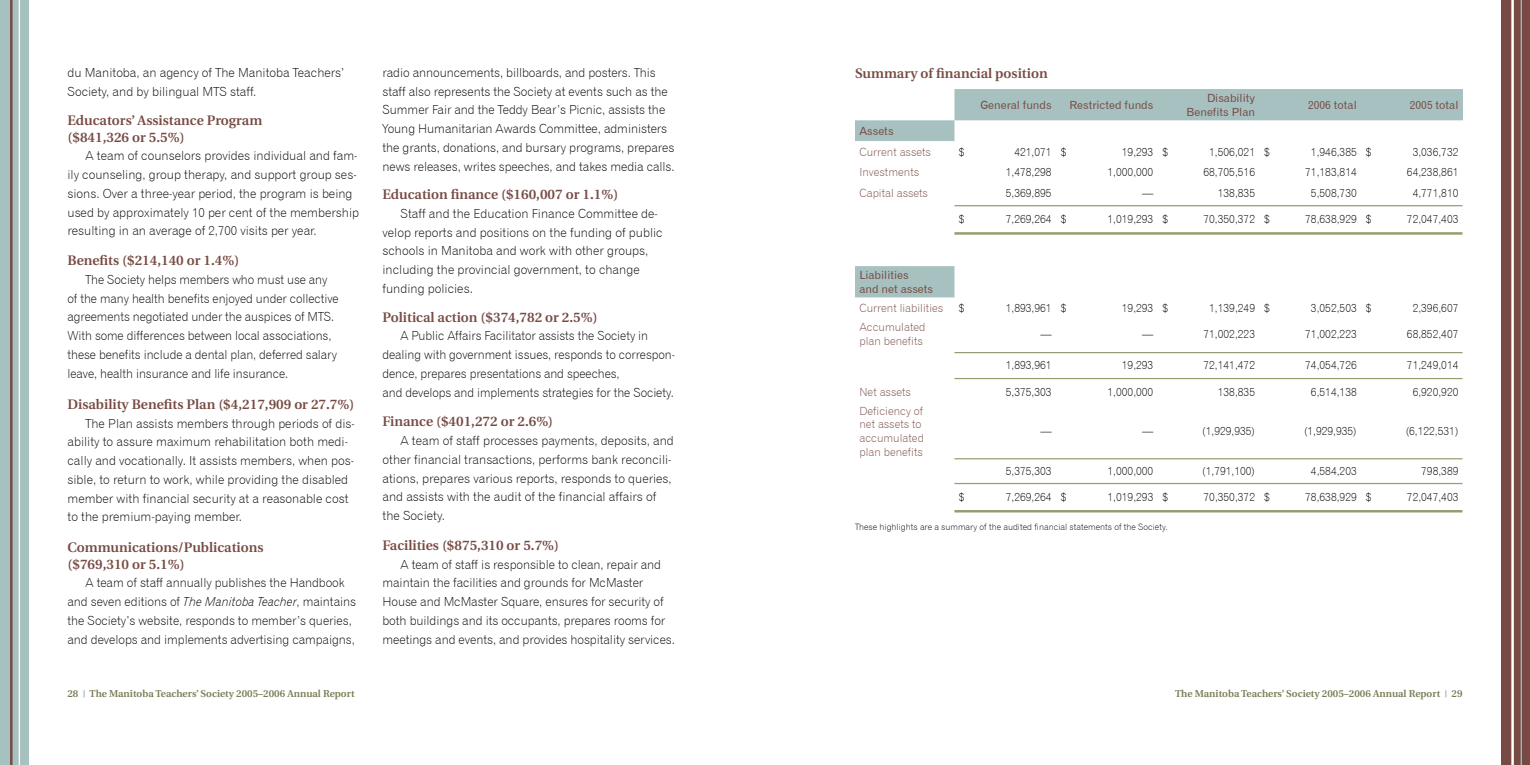
<style>
.page{position:relative;width:1530px;height:765px;background:#fff}
.page>*{position:absolute;margin:0;border:0;box-sizing:border-box;transform-origin:0 0}
.t1{font:600 13.75px/16.2px "Utopia";color:#774b44}
.t2{font:12.5px/18.8px "Gothic 720 BT Light B";letter-spacing:-.005em;color:#000}
.t3{font:11.25px "Gothic 720 BT Light B";color:#000}
.t4{font:11.25px/13.8px "Gothic 720 BT Light B";color:#774b44}
.t5{font:11.25px/13.8px "Gothic 720 BT Roman B";color:#774b44;text-align:right}
.t6{font:600 10px "Utopia";color:#7a7b54}
.t7{font:8.75px "Gothic 720 BT Light B";color:#000}
.s1{font-family:"Gothic 720 BT Light Italic B"}
</style>
<div class="page">
<div style="left:0;top:0;width:29px;height:765px;background:#a7c1c0"></div>
<hr style="left:19px;top:0;width:1px;height:765px;background:#fff">
<hr style="left:10px;top:0;width:3px;height:765px;background:#774b44">
<svg style="left:83px;top:690px;width:2px;height:7px"></svg>
<div style="left:1501px;top:0;width:29px;height:765px;background:#774b44"></div>
<hr style="left:1521px;top:0;width:1px;height:765px;background:#a7c1c0">
<hr style="left:1511px;top:0;width:3px;height:765px;background:#fff">
<svg style="left:855px;top:89px;width:608px;height:208px"></svg>
<hr style="left:954px;top:205px;width:508px;height:1px;background:#9a9c6f">
<hr style="left:954px;top:232px;width:508px;height:3px;background:#9a9c6f">
<hr style="left:954px;top:378px;width:508px;height:1px;background:#9a9c6f">
<hr style="left:954px;top:352px;width:508px;height:1px;background:#9a9c6f">
<hr style="left:954px;top:483px;width:508px;height:1px;background:#9a9c6f">
<hr style="left:954px;top:510px;width:508px;height:3px;background:#9a9c6f">
<hr style="left:954px;top:458px;width:508px;height:1px;background:#9a9c6f">
<p class="t2" style="left:68px;top:63px;width:278px">du Manitoba, an agency of The Manitoba Teachers’<br>Society, and by bilingual MTS staff.</p>
<p class="t1" style="left:68px;top:113px;width:196px">Educators’ Assistance Program ($841,326 or 5.5%)</p>
<p class="t2" style="left:68px;top:147px;width:293px;text-indent:18px">A team of counselors provides individual and fam&shy;ily counseling, group therapy, and support group ses&shy;sions. Over a three-year period, the program is being used by approximately 10 per cent of the membership resulting in an average of 2,700 visits per year.</p>
<p class="t1" style="left:68px;top:253px;width:173px">Benefits ($214,140 or 1.4%)</p>
<p class="t2" style="left:68px;top:270px;width:273px;text-indent:18px">The Society helps members who must use any of the many health benefits enjoyed under collective agreements negotiated under the auspices of MTS.<br>With some differences between local associations, these benefits include a dental plan, deferred salary leave, health insurance and life insurance.</p>
<p class="t1" style="left:68px;top:396px;width:288px">Disability Benefits Plan ($4,217,909 or 27.7%)</p>
<p class="t2" style="left:68px;top:414px;width:289px;text-indent:18px">The Plan assists members through periods of dis&shy;ability to assure maximum rehabilitation both medi&shy;cally and vocationally. It assists members, when pos&shy;sible, to return to work, while providing the disabled member with financial security at a reasonable cost to the premium-paying member.</p>
<p class="t1" style="left:68px;top:540px;width:198px">Communications/Publications ($769,310 or 5.1%)</p>
<p class="t2" style="left:68px;top:573px;width:290px;text-align:center">A team of staff annually publishes the Handbook<br>and seven editions of <span class="s1">The Manitoba Teacher</span>, maintains the Society’s website, responds to member’s queries, and develops and implements advertising campaigns,</p>
<p class="t6" style="left:67px;top:688px;width:289px">28 The Manitoba Teachers’ Society 2005–2006 Annual Report</p>
<p class="t2" style="left:382px;top:63px;width:294px">radio announcements, billboards, and posters. This staff also represents the Society at events such as the Summer Fair and the Teddy Bear’s Picnic, assists the Young Humanitarian Awards Committee, administers the grants, donations, and bursary programs, prepares news releases, writes speeches, and takes media calls.</p>
<p class="t1" style="left:382px;top:187px;width:237px">Education finance ($160,007 or 1.1%)</p>
<p class="t2" style="left:382px;top:204px;width:282px;text-indent:18px">Staff and the Education Finance Committee de&shy;velop reports and positions on the funding of public schools in Manitoba and work with other groups, including the provincial government, to change funding policies.</p>
<p class="t1" style="left:382px;top:309px;width:217px">Political action ($374,782 or 2.5%)</p>
<p class="t2" style="left:382px;top:326px;width:294px;text-indent:18px">A Public Affairs Facilitator assists the Society in dealing with government issues, responds to correspon&shy;dence, prepares presentations and speeches,<br>and develops and implements strategies for the Society.</p>
<p class="t1" style="left:382px;top:414px;width:172px">Finance ($401,272 or 2.6%)</p>
<p class="t2" style="left:382px;top:431px;width:293px;text-indent:18px">A team of staff processes payments, deposits, and other financial transactions, performs bank reconcili&shy;ations, prepares various reports, responds to queries, and assists with the audit of the financial affairs of the Society.</p>
<p class="t1" style="left:382px;top:537px;width:178px">Facilities ($875,310 or 5.7%)</p>
<p class="t2" style="left:382px;top:555px;width:294px;text-indent:18px">A team of staff is responsible to clean, repair and maintain the facilities and grounds for McMaster House and McMaster Square, ensures for security of both buildings and its occupants, prepares rooms for meetings and events, and provides hospitality services.</p>
<p class="t1" style="left:855px;top:65px;width:194px">Summary of financial position</p>
<p class="t5" style="left:980px;top:98px;width:73px">General funds</p>
<p class="t5" style="left:1070px;top:98px;width:85px">Restricted funds</p>
<p class="t5" style="left:1187px;top:91px;width:70px">Disability<br>Benefits Plan</p>
<p class="t5" style="left:1308px;top:98px;width:50px">2006 total</p>
<p class="t5" style="left:1410px;top:98px;width:50px">2005 total</p>
<p class="t5" style="left:859px;top:124px;width:36px">Assets</p>
<p class="t4" style="left:859px;top:145px;width:73px">Current assets</p>
<p class="t3" style="left:959px;top:145px;width:7px">$</p>
<p class="t3" style="left:1014px;top:145px;width:53px">421,071 $</p>
<p class="t3" style="left:1122px;top:145px;width:48px">19,293 $</p>
<p class="t3" style="left:1209px;top:145px;width:62px">1,506,021 $</p>
<p class="t3" style="left:1311px;top:145px;width:62px">1,946,385 $</p>
<p class="t3" style="left:1413px;top:145px;width:47px">3,036,732</p>
<p class="t4" style="left:859px;top:165px;width:61px">Investments</p>
<p class="t3" style="left:1006px;top:166px;width:47px">1,478,298</p>
<p class="t3" style="left:1108px;top:166px;width:47px">1,000,000</p>
<p class="t3" style="left:1204px;top:166px;width:53px">68,705,516</p>
<p class="t3" style="left:1305px;top:166px;width:53px">71,183,814</p>
<p class="t3" style="left:1407px;top:166px;width:53px">64,238,861</p>
<p class="t4" style="left:859px;top:186px;width:70px">Capital assets</p>
<p class="t3" style="left:1006px;top:186px;width:47px">5,369,895</p>
<p class="t3" style="left:1142px;top:186px;width:13px">—</p>
<p class="t3" style="left:1218px;top:186px;width:39px">138,835</p>
<p class="t3" style="left:1311px;top:186px;width:47px">5,508,730</p>
<p class="t3" style="left:1413px;top:186px;width:47px">4,771,810</p>
<p class="t3" style="left:959px;top:212px;width:7px">$</p>
<p class="t3" style="left:1006px;top:212px;width:62px">7,269,264 $</p>
<p class="t3" style="left:1108px;top:212px;width:62px">1,019,293 $</p>
<p class="t3" style="left:1204px;top:212px;width:68px">70,350,372 $</p>
<p class="t3" style="left:1305px;top:212px;width:68px">78,638,929 $</p>
<p class="t3" style="left:1407px;top:212px;width:53px">72,047,403</p>
<p class="t5" style="left:859px;top:268px;width:75px;text-align:left">Liabilities<br>and net assets</p>
<p class="t4" style="left:859px;top:301px;width:85px">Current liabilities</p>
<p class="t3" style="left:959px;top:301px;width:7px">$</p>
<p class="t3" style="left:1006px;top:301px;width:62px">1,893,961 $</p>
<p class="t3" style="left:1122px;top:301px;width:48px">19,293 $</p>
<p class="t3" style="left:1209px;top:301px;width:62px">1,139,249 $</p>
<p class="t3" style="left:1311px;top:301px;width:62px">3,052,503 $</p>
<p class="t3" style="left:1413px;top:301px;width:47px">2,396,607</p>
<p class="t4" style="left:859px;top:320px;width:67px">Accumulated plan benefits</p>
<p class="t3" style="left:1040px;top:327px;width:13px">—</p>
<p class="t3" style="left:1142px;top:327px;width:13px">—</p>
<p class="t3" style="left:1204px;top:327px;width:53px">71,002,223</p>
<p class="t3" style="left:1305px;top:327px;width:53px">71,002,223</p>
<p class="t3" style="left:1407px;top:327px;width:53px">68,852,407</p>
<p class="t3" style="left:1006px;top:359px;width:47px">1,893,961</p>
<p class="t3" style="left:1122px;top:359px;width:33px">19,293</p>
<p class="t3" style="left:1204px;top:359px;width:53px">72,141,472</p>
<p class="t3" style="left:1305px;top:359px;width:53px">74,054,726</p>
<p class="t3" style="left:1407px;top:359px;width:53px">71,249,014</p>
<p class="t4" style="left:859px;top:385px;width:53px">Net assets</p>
<p class="t3" style="left:1006px;top:385px;width:47px">5,375,303</p>
<p class="t3" style="left:1108px;top:385px;width:47px">1,000,000</p>
<p class="t3" style="left:1218px;top:385px;width:39px">138,835</p>
<p class="t3" style="left:1311px;top:385px;width:47px">6,514,138</p>
<p class="t3" style="left:1413px;top:385px;width:47px">6,920,920</p>
<p class="t4" style="left:859px;top:404px;width:66px">Deficiency of net assets to accumulated plan benefits</p>
<p class="t3" style="left:1040px;top:424px;width:13px">—</p>
<p class="t3" style="left:1142px;top:424px;width:13px">—</p>
<p class="t3" style="left:1202px;top:424px;width:54px">(1,929,935)</p>
<p class="t3" style="left:1304px;top:424px;width:54px">(1,929,935)</p>
<p class="t3" style="left:1406px;top:424px;width:54px">(6,122,531)</p>
<p class="t3" style="left:1006px;top:464px;width:47px">5,375,303</p>
<p class="t3" style="left:1108px;top:464px;width:47px">1,000,000</p>
<p class="t3" style="left:1202px;top:464px;width:54px">(1,791,100)</p>
<p class="t3" style="left:1311px;top:464px;width:47px">4,584,203</p>
<p class="t3" style="left:1421px;top:464px;width:39px">798,389</p>
<p class="t3" style="left:959px;top:490px;width:7px">$</p>
<p class="t3" style="left:1006px;top:490px;width:62px">7,269,264 $</p>
<p class="t3" style="left:1108px;top:490px;width:62px">1,019,293 $</p>
<p class="t3" style="left:1204px;top:490px;width:68px">70,350,372 $</p>
<p class="t3" style="left:1305px;top:490px;width:68px">78,638,929 $</p>
<p class="t3" style="left:1407px;top:490px;width:53px">72,047,403</p>
<p class="t7" style="left:855px;top:522px;width:314px">These highlights are a summary of the audited financial statements of the Society.</p>
<p class="t6" style="left:1175px;top:688px;width:289px">The Manitoba Teachers’ Society 2005–2006 Annual Report 29</p>
</div>
